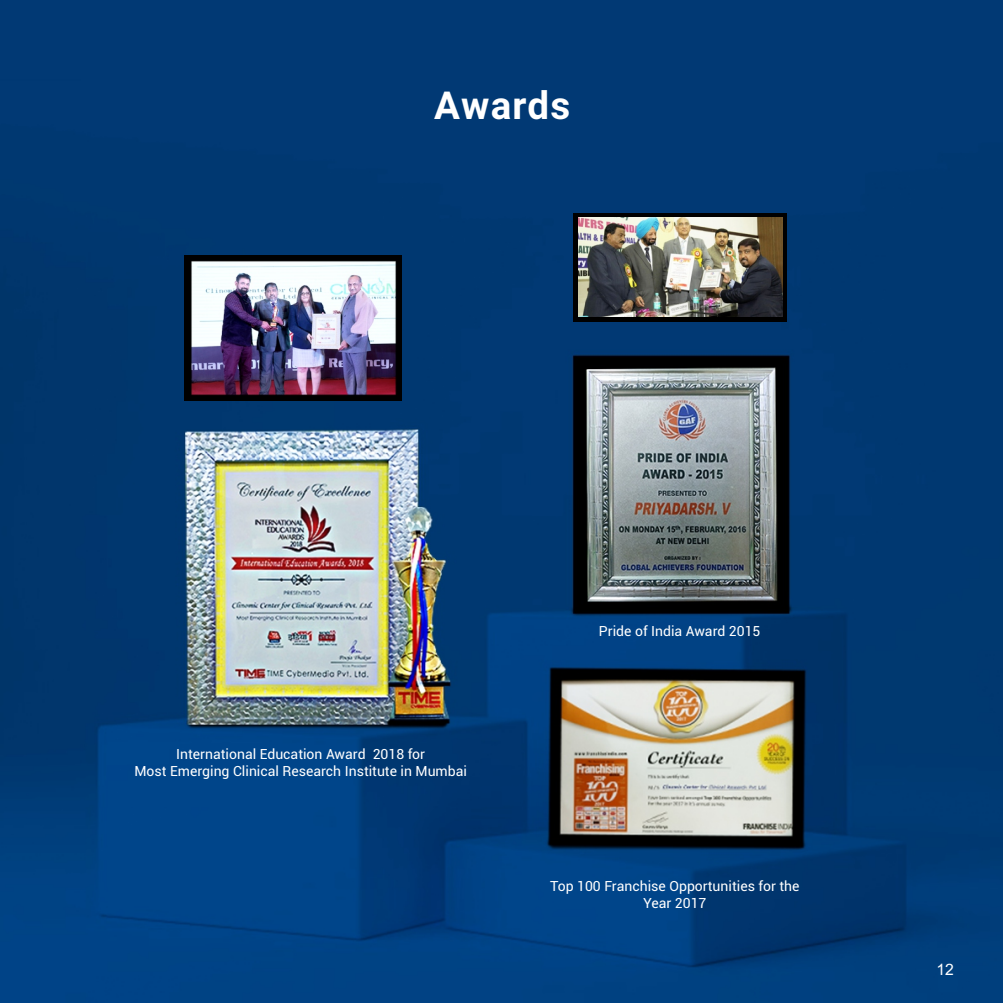
<style>
.page{position:relative;width:1003px;height:1003px;background:#fff}
.page>*{position:absolute;margin:0;border:0;box-sizing:border-box;transform-origin:0 0}
.t1{font:700 38.5px "Roboto";letter-spacing:.03em;color:#fff}
.t2{font:15.75px "Arial";color:#fff}
.t3{font:14px/16.8px "Roboto";color:#fff;text-align:center}
</style>
<div class="page">
<img style="left:0;top:0;width:1002px;height:1002px">
<div style="left:184px;top:255px;width:218px;height:145px;background:#000"></div>
<img style="left:191px;top:261px;width:206px;height:135px">
<div style="left:573px;top:213px;width:213px;height:108px;background:#000"></div>
<img style="left:578px;top:217px;width:204px;height:100px">
<h1 class="t1" style="left:434px;top:90px;width:137px">Awards</h1>
<p class="t3" style="left:134px;top:746px;width:334px">International Education Award 2018 for<br>Most Emerging Clinical Research Institute in Mumbai</p>
<p class="t3" style="left:598px;top:623px;width:163px">Pride of India Award 2015</p>
<p class="t3" style="left:550px;top:878px;width:251px">Top 100 Franchise Opportunities for the<br>Year 2017</p>
<p class="t2" style="left:936px;top:963px;width:19px">12</p>
</div>
